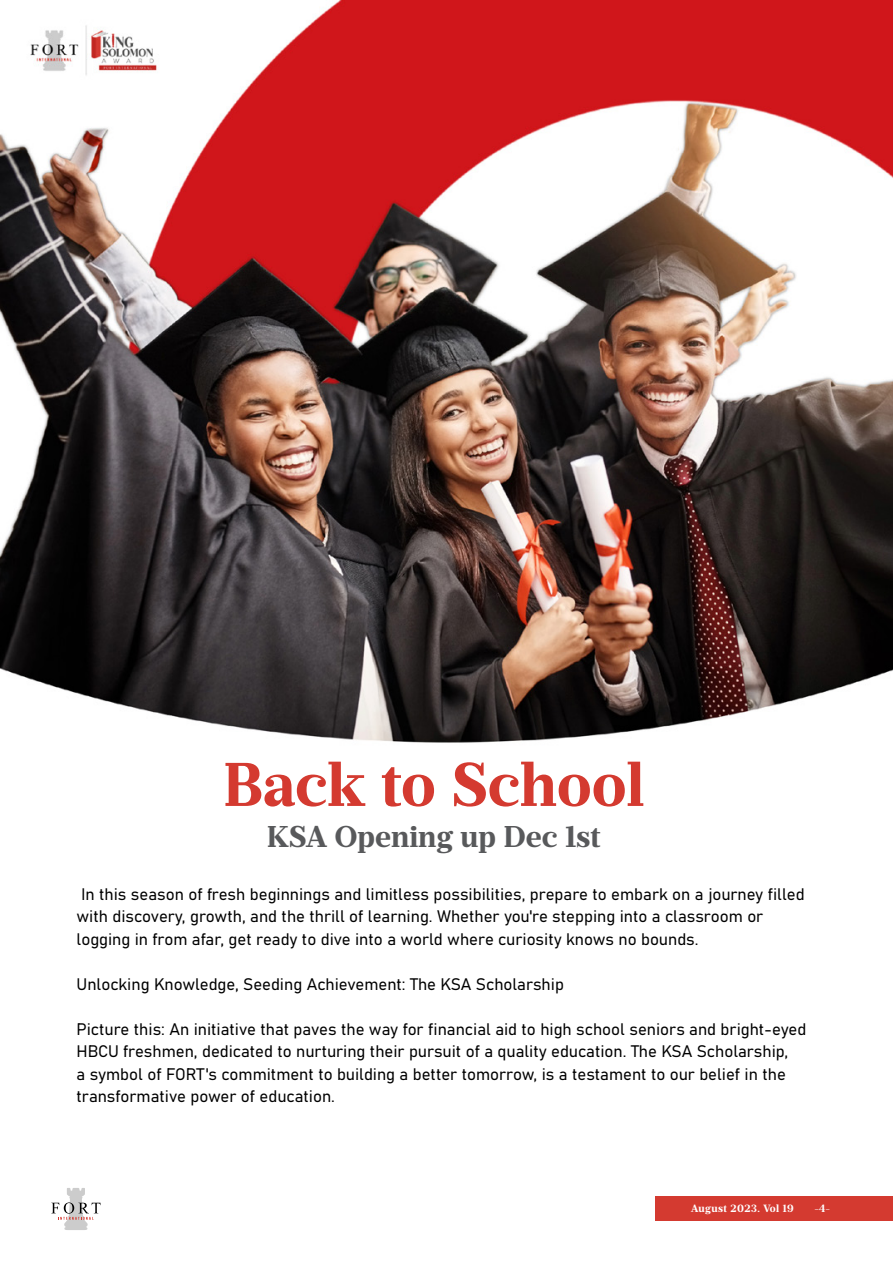
<style>
.page{position:relative;width:893px;height:1263px;background:#fff}
.page>*{position:absolute;margin:0;border:0;box-sizing:border-box;transform-origin:0 0}
.t1{font:700 61.5px "Prumo Text";color:#d43a30}
.t2{font:700 30px "Prumo Text";color:#58595b}
.t3{font:16.5px/22.5px "Bahnschrift";color:#000}
.t4{font:700 10.5px "Prumo Text";letter-spacing:.04em;color:#fff}
</style>
<div class="page">
<div style="left:655px;top:1196px;width:238px;height:25px;background:#d43a30"></div>
<svg style="left:51px;top:1188px;width:50px;height:42px"></svg>
<img style="left:0;top:0;width:893px;height:743px">
<h1 class="t1" style="left:223px;top:748px;width:423px">Back to School</h1>
<h2 class="t2" style="left:267px;top:819px;width:335px">KSA Opening up Dec 1st</h2>
<p class="t3" style="left:77px;top:881px;width:729px">In this season of fresh beginnings and limitless possibilities, prepare to embark on a journey filled with discovery, growth, and the thrill of learning. Whether you're stepping into a classroom or logging in from afar, get ready to dive into a world where curiosity knows no bounds.</p>
<p class="t3" style="left:77px;top:971px;width:489px">Unlocking Knowledge, Seeding Achievement: The KSA Scholarship</p>
<p class="t3" style="left:77px;top:1016px;width:731px">Picture this: An initiative that paves the way for financial aid to high school seniors and bright-eyed HBCU freshmen, dedicated to nurturing their pursuit of a quality education. The KSA Scholarship,<br>a symbol of FORT's commitment to building a better tomorrow, is a testament to our belief in the transformative power of education.</p>
<p class="t4" style="left:691px;top:1202px;width:104px">August 2023. Vol 19</p>
<p class="t4" style="left:815px;top:1202px;width:17px">-4-</p>
</div>
